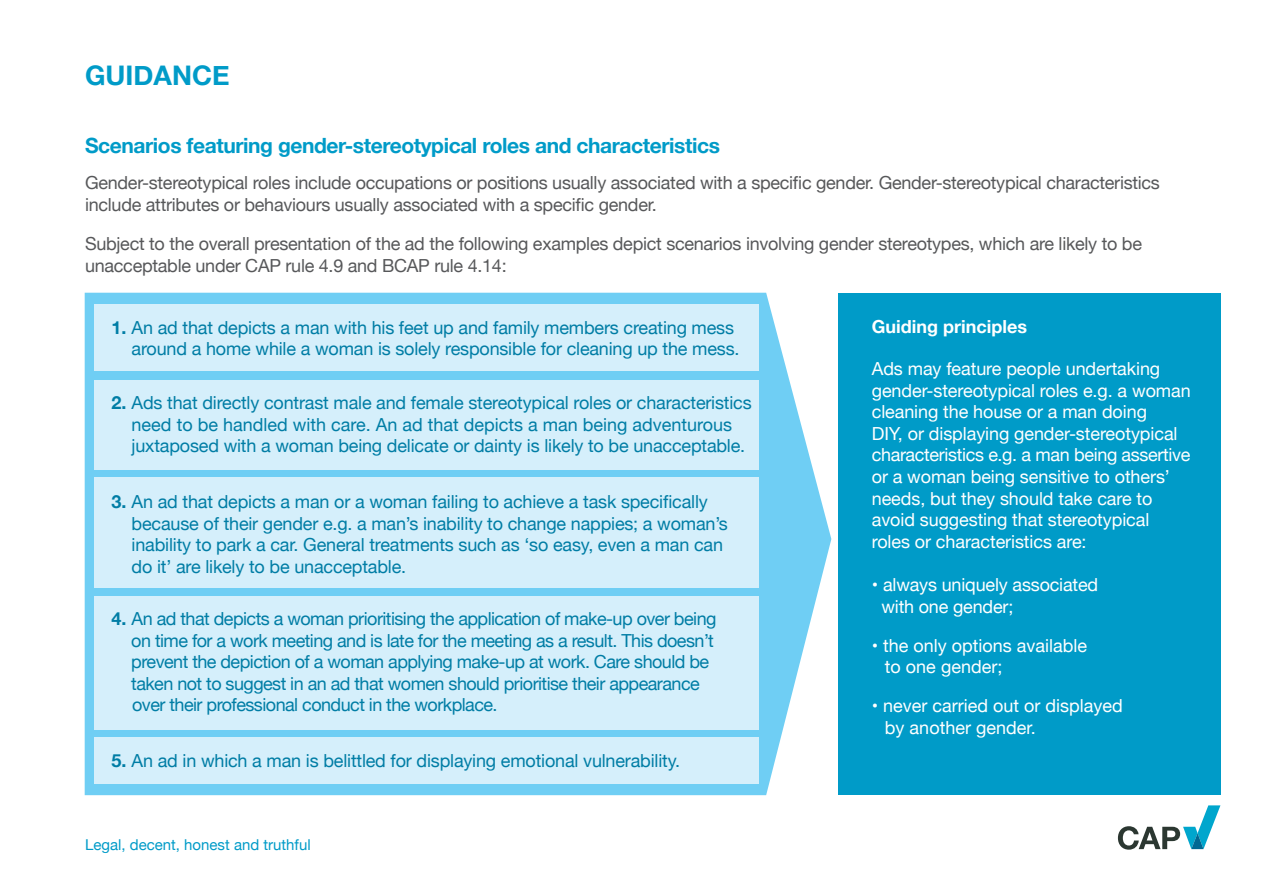
<style>
.page{position:relative;width:1263px;height:893px;background:#fff}
.page>*{position:absolute;margin:0;border:0;box-sizing:border-box;transform-origin:0 0}
.t1{font:700 27px "Helvetica Neue";color:#009bc8}
.t2{font:700 21px "Helvetica Neue";letter-spacing:-.02em;color:#009bc8}
.t3{font:18px/21.6px "Helvetica Neue";letter-spacing:-.01em;color:#007da5}
.t4{font:18px/21.6px "Helvetica Neue";letter-spacing:-.005em;color:#fff}
.t5{font:18px/21.6px "Helvetica Neue";letter-spacing:-.015em;color:#57585a}
.t6{font:18px/21.6px "Helvetica Neue";letter-spacing:-.03em;color:#007da5}
.t7{font:700 18px "Helvetica Neue";color:#fff}
.t8{font:15px "Helvetica Neue";color:#009bc8}
.s1{font-weight:700}
</style>
<div class="page">
<svg style="left:1118px;top:805px;width:102px;height:45px"></svg>
<div style="left:838px;top:293px;width:382px;height:502px;background:#009bc8"></div>
<svg style="left:85px;top:293px;width:746px;height:502px;fill:#6fcef4"></svg>
<div style="left:95px;top:304px;width:664px;height:67px;background:#d5effb"></div>
<div style="left:95px;top:737px;width:664px;height:47px;background:#d5effb"></div>
<div style="left:95px;top:380px;width:664px;height:89px;background:#d5effb"></div>
<div style="left:95px;top:477px;width:664px;height:110px;background:#d5effb"></div>
<div style="left:95px;top:596px;width:664px;height:134px;background:#d5effb"></div>
<p class="t1" style="left:85px;top:54px;width:146px">GUIDANCE</p>
<p class="t2" style="left:85px;top:129px;width:636px">Scenarios featuring gender-stereotypical roles and characteristics</p>
<p class="t5" style="left:85px;top:173px;width:1076px">Gender-stereotypical roles include occupations or positions usually associated with a specific gender. Gender-stereotypical characteristics include attributes or behaviours usually associated with a specific gender.</p>
<p class="t5" style="left:85px;top:234px;width:1058px">Subject to the overall presentation of the ad the following examples depict scenarios involving gender stereotypes, which are likely to be unacceptable under CAP rule 4.9 and BCAP rule 4.14:</p>
<p class="t3" style="left:112px;top:317px;width:629px;text-align:right"><span class="s1">1.</span> An ad that depicts a man with his feet up and family members creating mess around a home while a woman is solely responsible for cleaning up the mess.</p>
<p class="t3" style="left:132px;top:393px;width:622px;text-indent:-20px"><span class="s1">2.</span> Ads that directly contrast male and female stereotypical roles or characteristics need to be handled with care. An ad that depicts a man being adventurous juxtaposed with a woman being delicate or dainty is likely to be unacceptable.</p>
<p class="t3" style="left:132px;top:492px;width:598px;text-indent:-20px"><span class="s1">3.</span> An ad that depicts a man or a woman failing to achieve a task specifically because of their gender e.g. a man’s inability to change nappies; a woman’s inability to park a car. General treatments such as ‘so easy, even a man can do it’ are likely to be unacceptable.</p>
<p class="t6" style="left:112px;top:609px;width:606px"><span class="s1">4.</span> An ad that depicts a woman prioritising the application of make-up over being</p>
<p class="t6" style="left:131px;top:630px;width:584px">on time for a work meeting and is late for the meeting as a result. This doesn’t prevent the depiction of a woman applying make-up at work. Care should be</p>
<p class="t6" style="left:131px;top:674px;width:570px">taken not to suggest in an ad that women should prioritise their appearance</p>
<p class="t6" style="left:132px;top:695px;width:367px">over their professional conduct in the workplace.</p>
<p class="t3" style="left:112px;top:750px;width:570px"><span class="s1">5.</span> An ad in which a man is belittled for displaying emotional vulnerability.</p>
<p class="t8" style="left:85px;top:834px;width:227px">Legal, decent, honest and truthful</p>
<p class="t7" style="left:872px;top:312px;width:157px">Guiding principles</p>
<p class="t4" style="left:872px;top:359px;width:320px">Ads may feature people undertaking gender-stereotypical roles e.g. a woman cleaning the house or a man doing<br>DIY, or displaying gender-stereotypical characteristics e.g. a man being assertive or a woman being sensitive to others’ needs, but they should take care to avoid suggesting that stereotypical roles or characteristics are:</p>
<p class="t4" style="left:872px;top:575px;width:228px">• always uniquely associated</p>
<p class="t4" style="left:881px;top:596px;width:133px">with one gender;</p>
<p class="t4" style="left:872px;top:635px;width:217px">• the only options available</p>
<p class="t4" style="left:885px;top:657px;width:119px">to one gender;</p>
<p class="t4" style="left:872px;top:696px;width:252px">• never carried out or displayed</p>
<p class="t4" style="left:885px;top:718px;width:152px">by another gender.</p>
</div>
